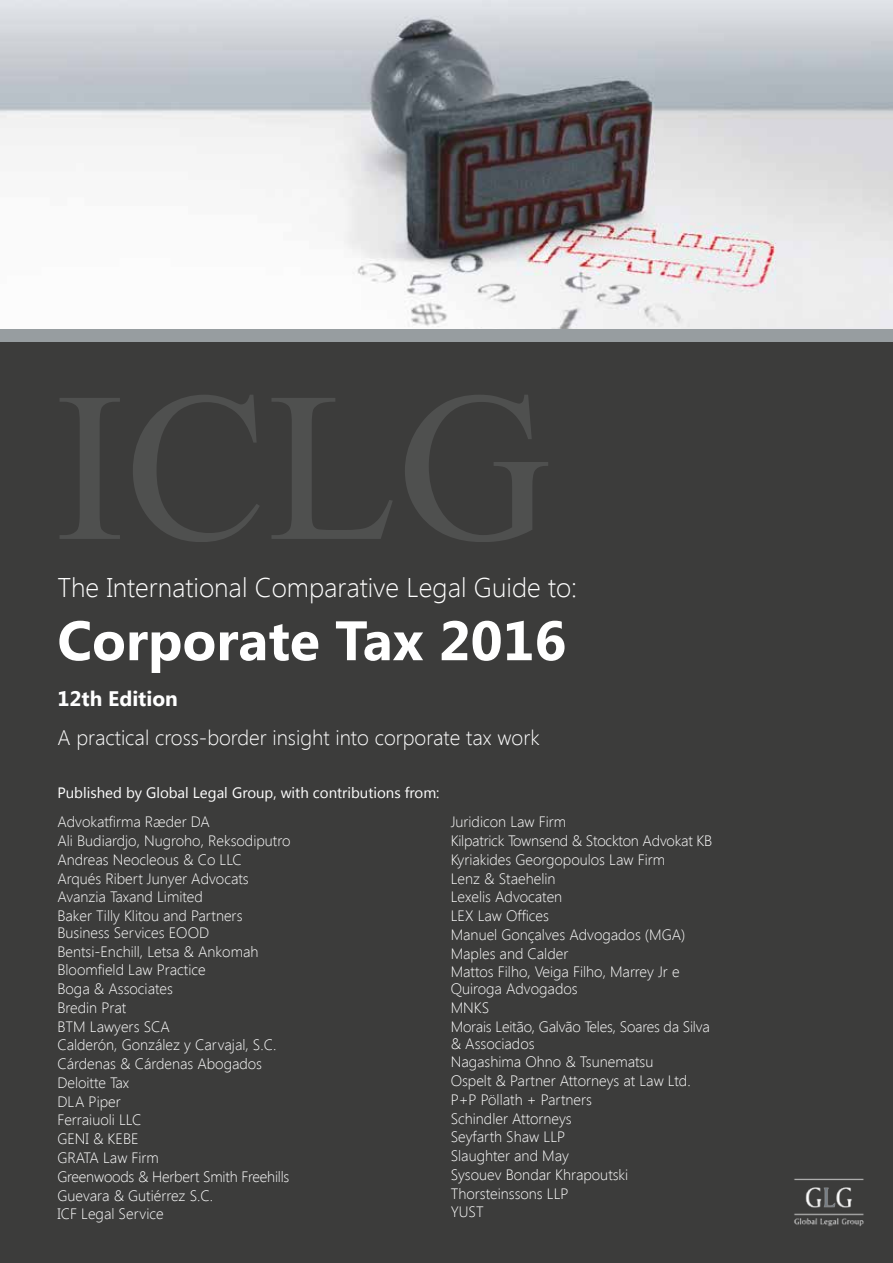
<style>
.page{position:relative;width:893px;height:1263px;background:#fff}
.page>*{position:absolute;margin:0;border:0;box-sizing:border-box;transform-origin:0 0}
.t1{font:700 55.5px "Segoe UI";color:#fff}
.t2{font:300 27px "Segoe UI";color:#fff}
.t3{font:300 21px "Segoe UI";color:#fff}
.t4{font:700 21px "Segoe UI";color:#fff}
.t5{font:300 15px/18.8px "Segoe UI";color:#fff}
.t6{font:15px "Segoe UI";color:#fff}
</style>
<div class="page">
<div style="left:0;top:330px;width:893px;height:933px;background:#3c3c3b"></div>
<img style="left:0;top:0;width:893px;height:330px">
<div style="left:0;top:330px;width:893px;height:12px;background:#979da0"></div>
<img style="left:794px;top:1178px;width:70px;height:49px">
<h2 class="t2" style="left:57px;top:569px;width:521px">The International Comparative Legal Guide to:</h2>
<h1 class="t1" style="left:57px;top:601px;width:510px">Corporate Tax 2016</h1>
<h3 class="t4" style="left:57px;top:684px;width:122px">12th Edition</h3>
<h3 class="t3" style="left:57px;top:723px;width:484px">A practical cross-border insight into corporate tax work</h3>
<p class="t6" style="left:57px;top:782px;width:384px">Published by Global Legal Group, with contributions from:</p>
<p class="t5" style="left:57px;top:812px;width:234px">Advokatfirma Ræder DA<br>Ali Budiardjo, Nugroho, Reksodiputro<br>Andreas Neocleous &amp; Co LLC<br>Arqués Ribert Junyer Advocats<br>Avanzia Taxand Limited<br>Baker Tilly Klitou and Partners</p>
<p class="t5" style="left:57px;top:923px;width:233px">Business Services EOOD<br>Bentsi-Enchill, Letsa &amp; Ankomah<br>Bloomfield Law Practice<br>Boga &amp; Associates<br>Bredin Prat<br>BTM Lawyers SCA<br>Calderón, González y Carvajal, S.C.<br>Cárdenas &amp; Cárdenas Abogados<br>Deloitte Tax<br>DLA Piper<br>Ferraiuoli LLC<br>GENI &amp; KEBE<br>GRATA Law Firm<br>Greenwoods &amp; Herbert Smith Freehills<br>Guevara &amp; Gutiérrez S.C.<br>ICF Legal Service</p>
<p class="t5" style="left:451px;top:812px;width:263px">Juridicon Law Firm<br>Kilpatrick Townsend &amp; Stockton Advokat KB<br>Kyriakides Georgopoulos Law Firm<br>Lenz &amp; Staehelin<br>Lexelis Advocaten<br>LEX Law Offices<br>Manuel Gonçalves Advogados (MGA)<br>Maples and Calder<br>Mattos Filho, Veiga Filho, Marrey Jr e</p>
<p class="t5" style="left:451px;top:979px;width:261px">Quiroga Advogados<br>MNKS<br>Morais Leitão, Galvão Teles, Soares da Silva</p>
<p class="t5" style="left:451px;top:1033px;width:241px">&amp; Associados<br>Nagashima Ohno &amp; Tsunematsu<br>Ospelt &amp; Partner Attorneys at Law Ltd.<br>P+P Pöllath + Partners<br>Schindler Attorneys<br>Seyfarth Shaw LLP<br>Slaughter and May<br>Sysouev Bondar Khrapoutski<br>Thorsteinssons LLP<br>YUST</p>
</div>
